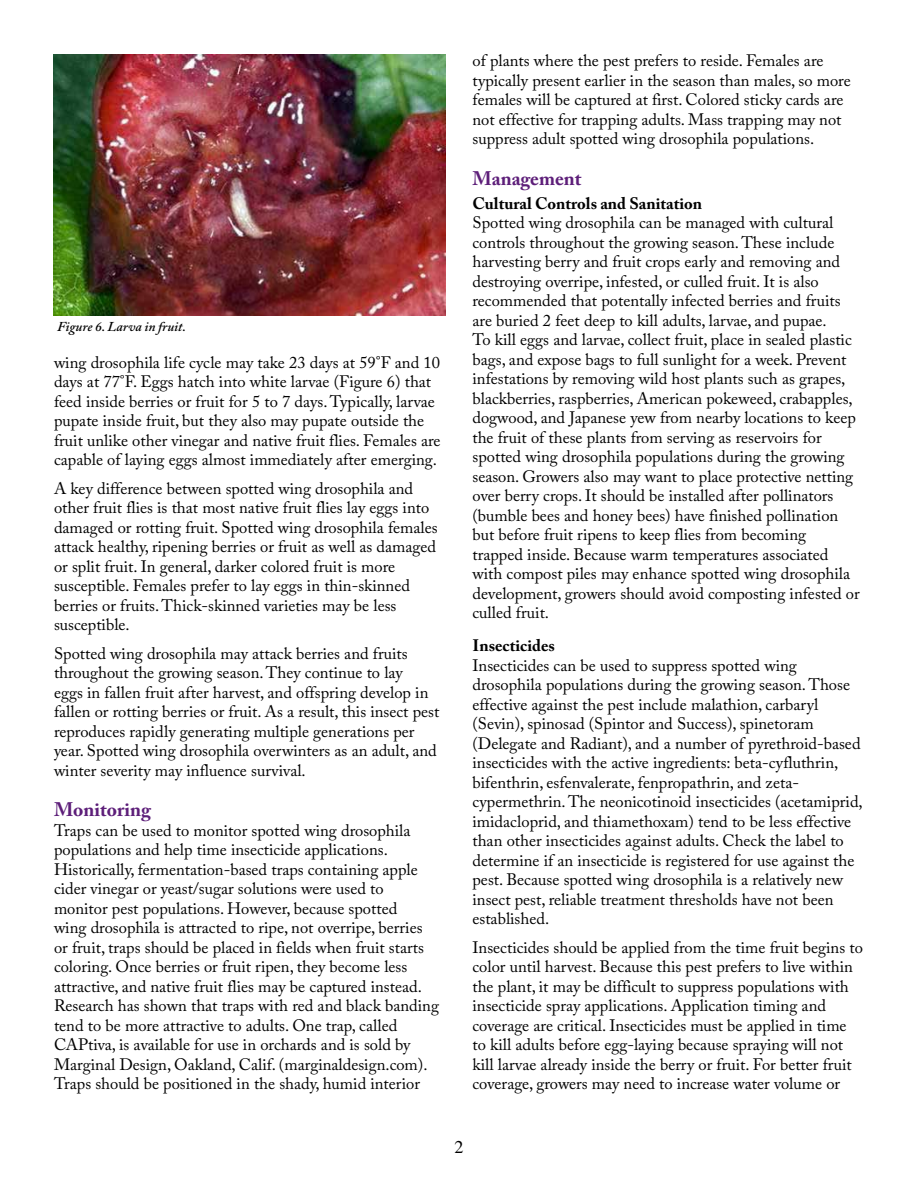
<style>
.page{position:relative;width:918px;height:1188px;background:#fff}
.page>*{position:absolute;margin:0;border:0;box-sizing:border-box;transform-origin:0 0}
.t1{font:700 19.5px "Adobe Caslon Pro";color:#5d1e79}
.t2{font:18px "Times";color:#000}
.t3{font:16.5px/19.5px "Adobe Caslon Pro";color:#000}
.t4{font:700 16.5px "Adobe Caslon Pro";color:#000}
.t5{font:italic 600 13.5px "Adobe Caslon Pro";color:#000}
</style>
<div class="page">
<img style="left:54px;top:54px;width:391px;height:262px">
<p class="t5" style="left:57px;top:319px;width:130px">Figure 6. Larva in fruit.</p>
<p class="t3" style="left:54px;top:352px;width:388px">wing drosophila life cycle may take 23 days at 59°F and 10 days at 77°F. Eggs hatch into white larvae (Figure 6) that feed inside berries or fruit for 5 to 7 days. Typically, larvae pupate inside fruit, but they also may pupate outside the fruit unlike other vinegar and native fruit flies. Females are capable of laying eggs almost immediately after emerging.</p>
<p class="t3" style="left:54px;top:478px;width:385px">A key difference between spotted wing drosophila and other fruit flies is that most native fruit flies lay eggs into damaged or rotting fruit. Spotted wing drosophila females attack healthy, ripening berries or fruit as well as damaged or split fruit. In general, darker colored fruit is more susceptible. Females prefer to lay eggs in thin-skinned berries or fruits. Thick-skinned varieties may be less susceptible.</p>
<p class="t3" style="left:54px;top:643px;width:387px">Spotted wing drosophila may attack berries and fruits throughout the growing season. They continue to lay<br>eggs in fallen fruit after harvest, and offspring develop in fallen or rotting berries or fruit. As a result, this insect pest reproduces rapidly generating multiple generations per year. Spotted wing drosophila overwinters as an adult, and winter severity may influence survival.</p>
<p class="t1" style="left:54px;top:798px;width:99px">Monitoring</p>
<p class="t3" style="left:54px;top:820px;width:387px">Traps can be used to monitor spotted wing drosophila populations and help time insecticide applications.<br>Historically, fermentation-based traps containing apple cider vinegar or yeast/sugar solutions were used to monitor pest populations. However, because spotted<br>wing drosophila is attracted to ripe, not overripe, berries or fruit, traps should be placed in fields when fruit starts coloring. Once berries or fruit ripen, they become less attractive, and native fruit flies may be captured instead.<br>Research has shown that traps with red and black banding tend to be more attractive to adults. One trap, called CAPtiva, is available for use in orchards and is sold by Marginal Design, Oakland, Calif. (marginaldesign.com).<br>Traps should be positioned in the shady, humid interior</p>
<p class="t3" style="left:473px;top:51px;width:380px">of plants where the pest prefers to reside. Females are typically present earlier in the season than males, so more females will be captured at first. Colored sticky cards are not effective for trapping adults. Mass trapping may not suppress adult spotted wing drosophila populations.</p>
<p class="t1" style="left:472px;top:166px;width:111px">Management</p>
<p class="t4" style="left:472px;top:193px;width:231px">Cultural Controls and Sanitation</p>
<p class="t3" style="left:472px;top:213px;width:389px">Spotted wing drosophila can be managed with cultural controls throughout the growing season. These include harvesting berry and fruit crops early and removing and destroying overripe, infested, or culled fruit. It is also recommended that potentally infected berries and fruits are buried 2 feet deep to kill adults, larvae, and pupae.<br>To kill eggs and larvae, collect fruit, place in sealed plastic bags, and expose bags to full sunlight for a week. Prevent infestations by removing wild host plants such as grapes, blackberries, raspberries, American pokeweed, crabapples, dogwood, and Japanese yew from nearby locations to keep the fruit of these plants from serving as reservoirs for spotted wing drosophila populations during the growing season. Growers also may want to place protective netting over berry crops. It should be installed after pollinators (bumble bees and honey bees) have finished pollination but before fruit ripens to keep flies from becoming trapped inside. Because warm temperatures associated with compost piles may enhance spotted wing drosophila development, growers should avoid composting infested or culled fruit.</p>
<p class="t4" style="left:472px;top:636px;width:84px">Insecticides</p>
<p class="t3" style="left:472px;top:655px;width:392px">Insecticides can be used to suppress spotted wing drosophila populations during the growing season. Those effective against the pest include malathion, carbaryl (Sevin), spinosad (Spintor and Success), spinetoram (Delegate and Radiant), and a number of pyrethroid-based insecticides with the active ingredients: beta-cyfluthrin, bifenthrin, esfenvalerate, fenpropathrin, and zeta&shy;cypermethrin. The neonicotinoid insecticides (acetamiprid, imidacloprid, and thiamethoxam) tend to be less effective than other insecticides against adults. Check the label to determine if an insecticide is registered for use against the pest. Because spotted wing drosophila is a relatively new insect pest, reliable treatment thresholds have not been established.</p>
<p class="t3" style="left:472px;top:937px;width:392px">Insecticides should be applied from the time fruit begins to color until harvest. Because this pest prefers to live within the plant, it may be difficult to suppress populations with insecticide spray applications. Application timing and coverage are critical. Insecticides must be applied in time to kill adults before egg-laying because spraying will not kill larvae already inside the berry or fruit. For better fruit coverage, growers may need to increase water volume or</p>
<p class="t2" style="left:454px;top:1136px;width:10px">2</p>
</div>
